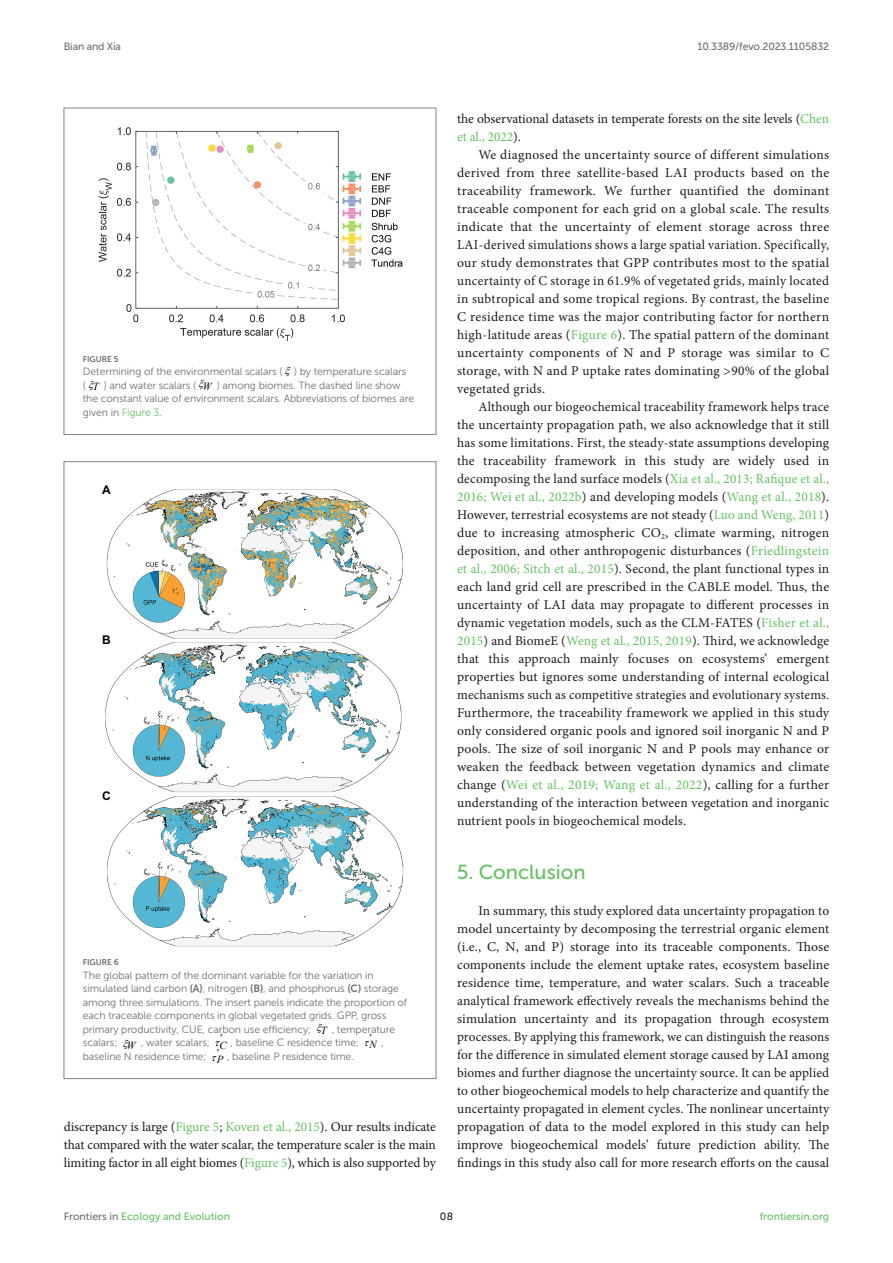
<style>
.page{position:relative;width:893px;height:1263px;background:#fff}
.page>*{position:absolute;margin:0;border:0;box-sizing:border-box;transform-origin:0 0}
.HEAD_1{font:20.25px "Museo Sans 500";color:#65c161}
.TEXT{font:13.5px/18px "Minion Pro";color:#1b1c1b;text-align:justify}
.TEXT_FLUSH{font:13.5px/18px "Minion Pro";letter-spacing:.01em;color:#1b1c1b;text-align:justify}
.t1{font:700 12px "Arial";color:#000}
.spi-math-img{font:italic 10.8px "Times New Roman";color:#000}
.FIG_LEG{font:10.5px/13.5px "Museo Sans 300";letter-spacing:-.01em;color:#706f70}
.t2{font:10.5px "Museo Sans 500";color:#65c161}
.t3{font:10.5px "Museo Sans 500";letter-spacing:-.015em;color:#706f70}
.spi-math-img-2{font:10.5px "Museo Sans 300";letter-spacing:-.01em;color:#706f70}
.t4{font:10.5px "Museo Sans 500";color:#1b1c1b}
.FIG_HD{font:8.25px "Museo Sans 700";letter-spacing:-.01em;color:#706f70}
.s1{color:#65c161}
.s2{font-family:"Museo Sans 700"}
.s3{font-family:"Times New Roman";font-style:italic;font-size:10.8px;color:#000}
.s4{color:#706f70}
</style>
<div class="page">
<img style="left:98px;top:127px;width:305px;height:215px">
<div style="left:64px;top:108px;width:372px;height:327px;border:1px solid #808285"></div>
<img style="left:105px;top:489px;width:298px;height:457px">
<p class="t3" style="left:64px;top:41px;width:59px">Bian and Xia</p>
<p class="t3" style="left:697px;top:41px;width:133px">10.3389/fevo.2023.1105832</p>
<p class="FIG_HD" style="left:83px;top:354px;width:37px">FIGURE 5</p>
<p class="FIG_LEG" style="left:83px;top:365px;width:325px">Determining of the environmental scalars ( ) by temperature scalars (</p>
<p class="FIG_LEG" style="left:83px;top:378px;width:333px;text-indent:134px">) among biomes. The dashed line show the constant value of environment scalars. Abbreviations of biomes are given in <span class="s1">Figure 3</span>.</p>
<p class="spi-math-img" style="left:93px;top:379px;width:7px">T</p>
<p class="FIG_LEG" style="left:104px;top:378px;width:94px">) and water scalars (</p>
<p class="spi-math-img" style="left:203px;top:379px;width:10px">W</p>
<p class="t1" style="left:102px;top:482px;width:10px">A</p>
<p class="t1" style="left:102px;top:631px;width:10px">B</p>
<p class="t1" style="left:102px;top:787px;width:10px">C</p>
<p class="FIG_HD" style="left:83px;top:958px;width:37px">FIGURE 6</p>
<p class="FIG_LEG" style="left:83px;top:968px;width:326px">The global pattern of the dominant variable for the variation in simulated land carbon <span class="s2">(A)</span>, nitrogen <span class="s2">(B)</span>, and phosphorus <span class="s2">(C)</span> storage among three simulations. The insert panels indicate the proportion of each traceable components in global vegetated grids. GPP, gross primary productivity, CUE, carbon use efficiency;</p>
<p class="spi-math-img-2" style="left:321px;top:1023px;width:76px"><span class="s3">T</span> , temperature</p>
<p class="FIG_LEG" style="left:83px;top:1036px;width:36px">scalars;</p>
<p class="spi-math-img" style="left:127px;top:1038px;width:10px">W</p>
<p class="FIG_LEG" style="left:141px;top:1036px;width:70px">, water scalars;</p>
<p class="spi-math-img" style="left:220px;top:1037px;width:9px">C</p>
<p class="FIG_LEG" style="left:230px;top:1036px;width:130px">, baseline C residence time;</p>
<p class="spi-math-img" style="left:370px;top:1037px;width:9px">N</p>
<p class="FIG_LEG" style="left:381px;top:1036px;width:4px">,</p>
<p class="FIG_LEG" style="left:83px;top:1049px;width:125px">baseline N residence time;</p>
<p class="spi-math-img" style="left:217px;top:1052px;width:8px">P</p>
<p class="FIG_LEG" style="left:227px;top:1049px;width:128px">, baseline P residence time.</p>
<p class="TEXT" style="left:64px;top:1118px;width:374px">discrepancy is large (<span class="s1">Figure 5</span>; <span class="s1">Koven et al., 2015</span>). Our results indicate that compared with the water scalar, the temperature scaler is the main limiting factor in all eight biomes (<span class="s1">Figure 5</span>), which is also supported by</p>
<p class="TEXT" style="left:457px;top:110px;width:374px">the observational datasets in temperate forests on the site levels (<span class="s1">Chen et al., 2022</span>).</p>
<p class="TEXT" style="left:457px;top:146px;width:374px;text-indent:21px">We diagnosed the uncertainty source of different simulations derived from three satellite-based LAI products based on the traceability framework. We further quantified the dominant traceable component for each grid on a global scale. The results indicate that the uncertainty of element storage across three LAI-derived simulations shows a large spatial variation. Specifically, our study demonstrates that GPP contributes most to the spatial uncertainty of C storage in 61.9% of vegetated grids, mainly located in subtropical and some tropical regions. By contrast, the baseline C residence time was the major contributing factor for northern high-latitude areas (<span class="s1">Figure 6</span>). The spatial pattern of the dominant uncertainty components of N and P storage was similar to C storage, with N and P uptake rates dominating &gt;90% of the global vegetated grids.</p>
<p class="TEXT" style="left:457px;top:398px;width:374px;text-indent:21px">Although our biogeochemical traceability framework helps trace the uncertainty propagation path, we also acknowledge that it still has some limitations. First, the steady-state assumptions developing the traceability framework in this study are widely used in decomposing the land surface models (<span class="s1">Xia et al., 2013; Rafique et al., 2016; Wei et al., 2022b</span>) and developing models (<span class="s1">Wang et al., 2018</span>).<br>However, terrestrial ecosystems are not steady (<span class="s1">Luo and Weng, 2011</span>) due to increasing atmospheric CO<sub>2</sub>, climate warming, nitrogen deposition, and other anthropogenic disturbances (<span class="s1">Friedlingstein et al., 2006; Sitch et al., 2015</span>). Second, the plant functional types in each land grid cell are prescribed in the CABLE model. Thus, the uncertainty of LAI data may propagate to different processes in dynamic vegetation models, such as the CLM-FATES (<span class="s1">Fisher et al., 2015</span>) and BiomeE (<span class="s1">Weng et al., 2015, 2019</span>). Third, we acknowledge that this approach mainly focuses on ecosystems’ emergent properties but ignores some understanding of internal ecological mechanisms such as competitive strategies and evolutionary systems.<br>Furthermore, the traceability framework we applied in this study only considered organic pools and ignored soil inorganic N and P pools. The size of soil inorganic N and P pools may enhance or weaken the feedback between vegetation dynamics and climate change (<span class="s1">Wei et al., 2019; Wang et al., 2022</span>), calling for a further understanding of the interaction between vegetation and inorganic nutrient pools in biogeochemical models.</p>
<p class="HEAD_1" style="left:457px;top:861px;width:130px">5. Conclusion</p>
<p class="TEXT_FLUSH" style="left:457px;top:902px;width:374px;text-indent:21px">In summary, this study explored data uncertainty propagation to model uncertainty by decomposing the terrestrial organic element (i.e., C, N, and P) storage into its traceable components. Those components include the element uptake rates, ecosystem baseline residence time, temperature, and water scalars. Such a traceable analytical framework effectively reveals the mechanisms behind the simulation uncertainty and its propagation through ecosystem processes. By applying this framework, we can distinguish the reasons for the difference in simulated element storage caused by LAI among biomes and further diagnose the uncertainty source. It can be applied to other biogeochemical models to help characterize and quantify the uncertainty propagated in element cycles. The nonlinear uncertainty propagation of data to the model explored in this study can help improve biogeochemical models’ future prediction ability. The findings in this study also call for more research efforts on the causal</p>
<p class="t2" style="left:64px;top:1211px;width:168px"><span class="s4">Frontiers in</span> Ecology and Evolution</p>
<p class="t4" style="left:440px;top:1211px;width:15px">08</p>
<p class="t2" style="left:760px;top:1211px;width:71px">frontiersin.org</p>
</div>
